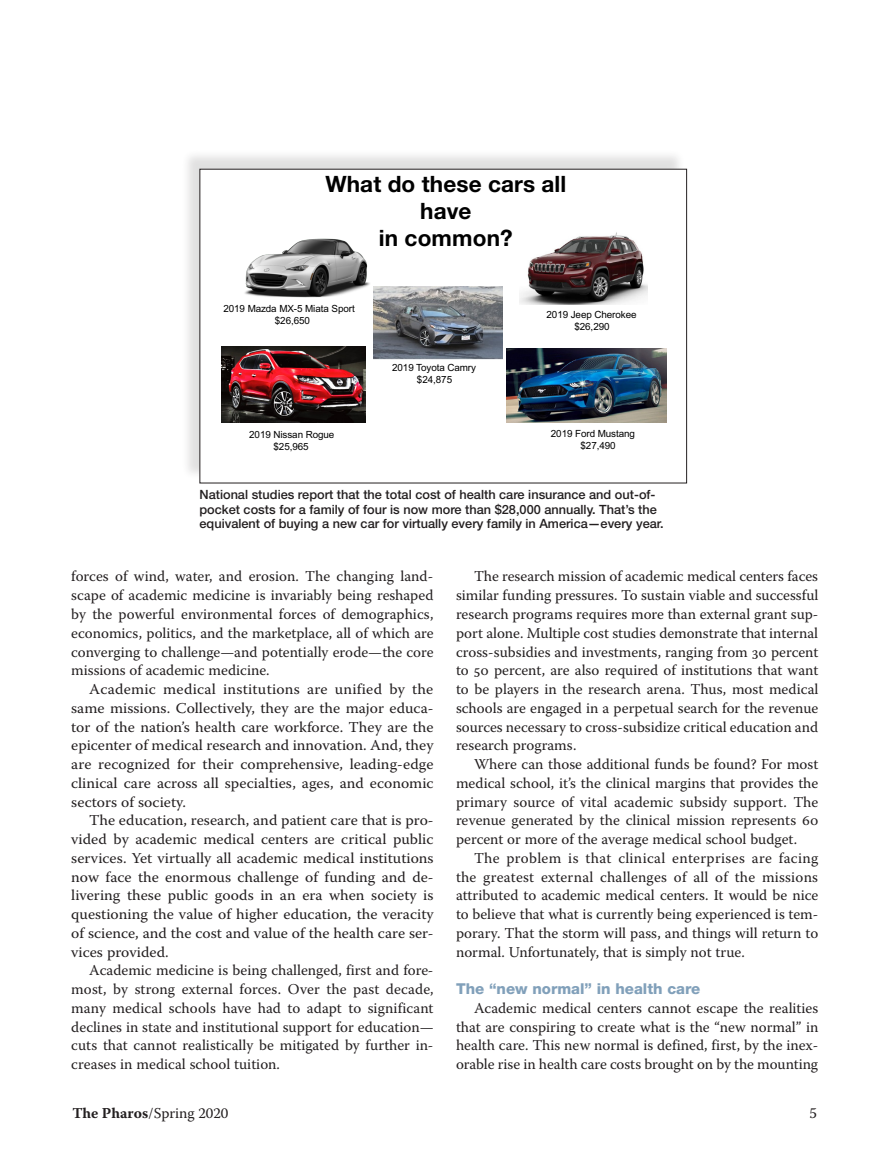
<style>
.page{position:relative;width:891px;height:1175px;background:#fff}
.page>*{position:absolute;margin:0;border:0;box-sizing:border-box;transform-origin:0 0}
.t1{font:700 22.5px/27.2px "Helvetica Neue LT Std";letter-spacing:.005em;color:#000;text-align:center}
.Para-firstln{font:15px/18.8px "Warnock Pro";color:#231f20;text-align:justify}
.Para-firstln-2{font:15px/18.8px "Warnock Pro";color:#231f20;text-align:justify;scale:1.04 1}
.Drop3{font:15px/18.8px "Warnock Pro";color:#231f20;text-align:justify}
.t2{font:800 15px "Helvetica Neue LT Std";color:#81a0ba}
.t3{font:500 12.75px/14.2px "Helvetica Neue LT Std";color:#231f20}
.t4{font:9.9px/12px "Arial";letter-spacing:-.01em;color:#000;text-align:center}
.s1{font-weight:700}
</style>
<div class="page">
<div style="left:181px;top:149px;width:504px;height:331px;background:#231f20;opacity:.14"></div>
<div style="left:200px;top:175px;width:487px;height:306px;background:#fff"></div>
<img style="left:245px;top:238px;width:125px;height:60px">
<img style="left:374px;top:286px;width:128px;height:74px">
<img style="left:519px;top:232px;width:129px;height:72px">
<img style="left:222px;top:346px;width:144px;height:76px">
<img style="left:507px;top:349px;width:160px;height:73px">
<p class="t1" style="left:325px;top:170px;width:242px">What do these cars all have<br>in common?</p>
<p class="t4" style="left:275px;top:302px;width:81px;text-align:left;text-indent:-52px">2019 Mazda MX-5 Miata Sport $26,650</p>
<p class="t4" style="left:547px;top:308px;width:92px">2019 Jeep Cherokee $26,290</p>
<p class="t4" style="left:249px;top:428px;width:87px">2019 Nissan Rogue $25,965</p>
<p class="t4" style="left:392px;top:361px;width:85px">2019 Toyota Camry $24,875</p>
<p class="t4" style="left:581px;top:427px;width:56px;text-align:left;text-indent:-30px">2019 Ford Mustang $27,490</p>
<p class="t3" style="left:200px;top:487px;width:466px">National studies report that the total cost of health care insurance and out-of&shy;pocket costs for a family of four is now more than $28,000 annually. That’s the equivalent of buying a new car for virtually every family in America—every year.</p>
<p class="Drop3" style="left:71px;top:567px;width:364px">forces of wind, water, and erosion. The changing land&shy;scape of academic medicine is invariably being reshaped by the powerful environmental forces of demographics, economics, politics, and the marketplace, all of which are converging to challenge—and potentially erode—the core missions of academic medicine.</p>
<p class="Para-firstln-2" style="left:71px;top:679px;width:350px;text-indent:18px">Academic medical institutions are unified by the same missions. Collectively, they are the major educa&shy;tor of the nation’s health care workforce. They are the epicenter of medical research and innovation. And, they are recognized for their comprehensive, leading-edge clinical care across all specialties, ages, and economic sectors of society.</p>
<p class="Para-firstln-2" style="left:71px;top:810px;width:350px;text-indent:18px">The education, research, and patient care that is pro&shy;vided by academic medical centers are critical public services. Yet virtually all academic medical institutions now face the enormous challenge of funding and de&shy;livering these public goods in an era when society is questioning the value of higher education, the veracity of science, and the cost and value of the health care ser&shy;vices provided.</p>
<p class="Para-firstln" style="left:71px;top:960px;width:364px;text-indent:18px">Academic medicine is being challenged, first and fore&shy;most, by strong external forces. Over the past decade, many medical schools have had to adapt to significant declines in state and institutional support for education— cuts that cannot realistically be mitigated by further in&shy;creases in medical school tuition.</p>
<p class="Para-firstln" style="left:456px;top:567px;width:364px;text-indent:18px">The research mission of academic medical centers faces similar funding pressures. To sustain viable and successful research programs requires more than external grant sup&shy;port alone. Multiple cost studies demonstrate that internal cross-subsidies and investments, ranging from 30 percent to 50 percent, are also required of institutions that want to be players in the research arena. Thus, most medical schools are engaged in a perpetual search for the revenue sources necessary to cross-subsidize critical education and research programs.</p>
<p class="Para-firstln" style="left:456px;top:754px;width:364px;text-indent:18px">Where can those additional funds be found? For most medical school, it’s the clinical margins that provides the primary source of vital academic subsidy support. The revenue generated by the clinical mission represents 60 percent or more of the average medical school budget.</p>
<p class="Para-firstln" style="left:456px;top:848px;width:364px;text-indent:18px">The problem is that clinical enterprises are facing the greatest external challenges of all of the missions attributed to academic medical centers. It would be nice to believe that what is currently being experienced is tem&shy;porary. That the storm will pass, and things will return to normal. Unfortunately, that is simply not true.</p>
<h1 class="t2" style="left:456px;top:979px;width:246px">The “new normal” in health care</h1>
<p class="Para-firstln" style="left:456px;top:998px;width:364px;text-indent:18px">Academic medical centers cannot escape the realities that are conspiring to create what is the “new normal” in health care. This new normal is defined, first, by the inex&shy;orable rise in health care costs brought on by the mounting</p>
<p class="Para-firstln" style="left:72px;top:1103px;width:158px"><span class="s1">The Pharos</span>/Spring 2020</p>
<p class="Para-firstln" style="left:810px;top:1103px;width:9px">5</p>
</div>
